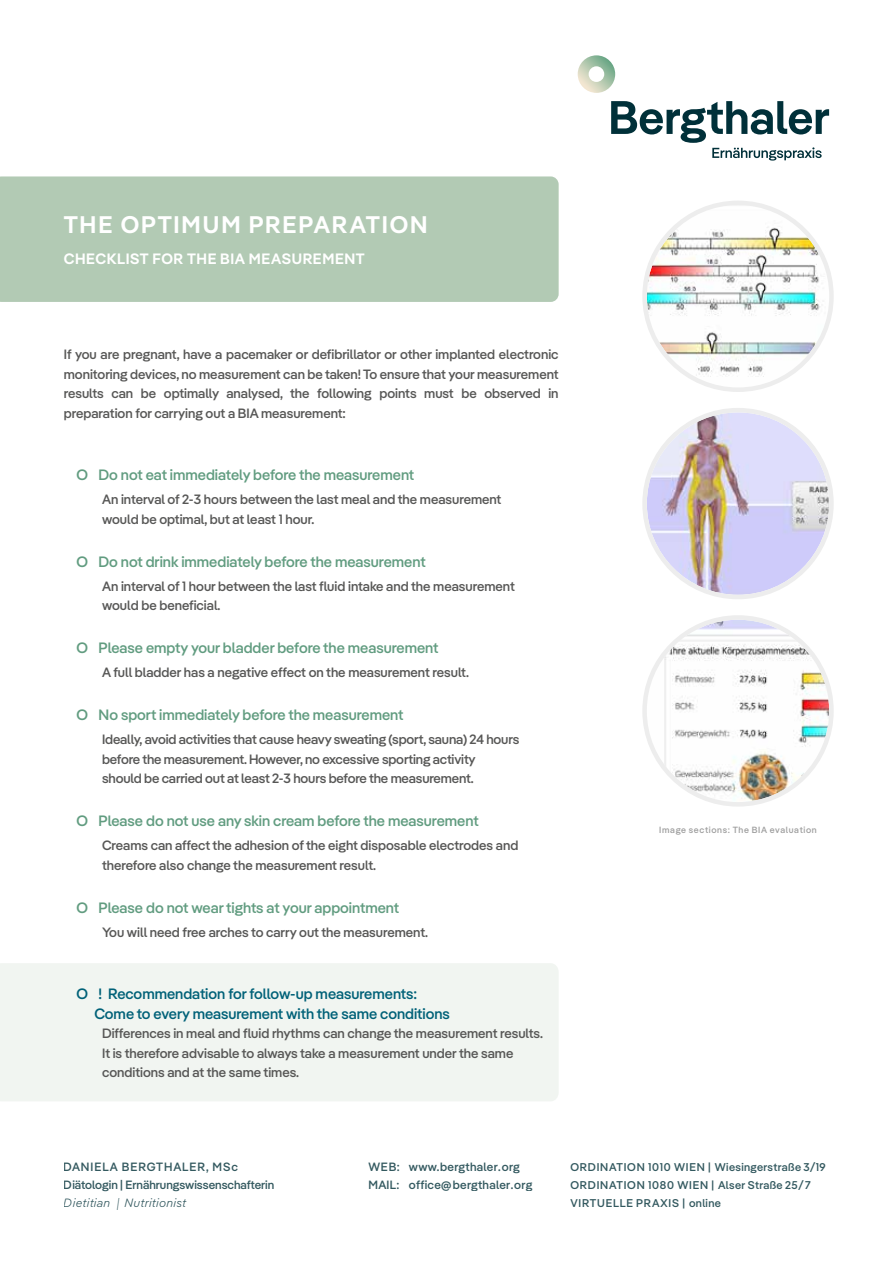
<style>
.page{position:relative;width:893px;height:1263px;background:#fff}
.page>*{position:absolute;margin:0;border:0;box-sizing:border-box;transform-origin:0 0}
.t1{font:600 24px "Pangea";letter-spacing:.075em;color:#fff}
.t2{font:500 15px "Pangea";color:#619c80}
.t3{font:500 15px/19.5px "Pangea";color:#006178}
.t4{font:600 15px "Pangea";letter-spacing:.045em;color:#fff}
.t5{font:500 13.5px/19.5px "Pangea";color:#575756}
.t6{font:500 12px/18px "Pangea";color:#003038}
.t7{font:500 12px/18px "Pangea";letter-spacing:.025em;color:#003038}
.t8{font:italic 300 12px "Pangea Text Trial";letter-spacing:.02em;color:#003038}
.t9{font:500 11.25px/18px "Pangea";letter-spacing:.06em;color:#003038}
.t10{font:500 9px "Pangea";letter-spacing:.075em;color:#878787}
.s1{font-family:"Avenir"}
</style>
<div class="page">
<svg style="left:578px;top:55px;width:37px;height:38px"></svg>
<svg style="left:611px;top:101px;width:218px;height:60px"></svg>
<div style="left:0;top:963px;width:558px;height:138px;background:#f1f5f1"></div>
<img style="left:647px;top:412px;width:182px;height:183px;border-radius:91px">
<div style="left:642px;top:408px;width:192px;height:191px;border:4px solid #ededed;border-radius:50%"></div>
<img style="left:647px;top:620px;width:182px;height:182px;border-radius:91px">
<div style="left:642px;top:615px;width:192px;height:191px;border:4px solid #ededed;border-radius:50%"></div>
<img style="left:647px;top:205px;width:182px;height:182px;border-radius:91px">
<div style="left:642px;top:201px;width:192px;height:191px;border:4px solid #ededed;border-radius:50%"></div>
<div style="left:0;top:176px;width:559px;height:126px;background:#b2cab4"></div>
<h1 class="t1" style="left:64px;top:207px;width:365px">THE OPTIMUM PREPARATION</h1>
<p class="t4" style="left:64px;top:248px;width:302px">CHECKLIST FOR THE BIA MEASUREMENT</p>
<p class="t5" style="left:64px;top:344px;width:496px;text-align:justify">If you are pregnant, have a pacemaker or defibrillator or other implanted electronic monitoring devices, no measurement can be taken! To ensure that your measurement results can be optimally analysed, the following points must be observed in preparation for carrying out a BIA measurement:</p>
<p class="t2" style="left:77px;top:464px;width:339px">O Do not eat immediately before the measurement</p>
<p class="t5" style="left:102px;top:489px;width:401px">An interval of 2-3 hours between the last meal and the measurement would be optimal, but at least 1 hour.</p>
<p class="t2" style="left:77px;top:551px;width:351px">O Do not drink immediately before the measurement</p>
<p class="t5" style="left:102px;top:576px;width:414px">An interval of 1 hour between the last fluid intake and the measurement would be beneficial.</p>
<p class="t2" style="left:77px;top:637px;width:363px">O Please empty your bladder before the measurement</p>
<p class="t5" style="left:102px;top:662px;width:368px">A full bladder has a negative effect on the measurement result.</p>
<p class="t2" style="left:77px;top:704px;width:328px">O No sport immediately before the measurement</p>
<p class="t5" style="left:102px;top:729px;width:419px">Ideally, avoid activities that cause heavy sweating (sport, sauna) 24 hours before the measurement. However, no excessive sporting activity<br>should be carried out at least 2-3 hours before the measurement.</p>
<p class="t2" style="left:77px;top:810px;width:404px">O Please do not use any skin cream before the measurement</p>
<p class="t5" style="left:102px;top:835px;width:418px">Creams can affect the adhesion of the eight disposable electrodes and therefore also change the measurement result.</p>
<p class="t2" style="left:77px;top:897px;width:324px">O Please do not wear tights at your appointment</p>
<p class="t5" style="left:102px;top:922px;width:327px">You will need free arches to carry out the measurement.</p>
<p class="t3" style="left:94px;top:984px;width:357px;text-indent:-18px">O ! Recommendation for follow-up measurements:<br>Come to every measurement with the same conditions</p>
<p class="t5" style="left:102px;top:1023px;width:442px">Differences in meal and fluid rhythms can change the measurement results.<br>It is therefore advisable to always take a measurement under the same conditions and at the same times.</p>
<p class="t10" style="left:659px;top:824px;width:159px">Image sections: The BIA evaluation</p>
<p class="t6" style="left:64px;top:1157px;width:212px">DANIELA BERGTHALER, MSc<br>Diätologin | Ernährungswissenschafterin</p>
<p class="t8" style="left:64px;top:1195px;width:124px">Dietitian <span class="s1">|</span> Nutritionist</p>
<p class="t7" style="left:368px;top:1157px;width:165px">WEB: www.bergthaler.org<br>MAIL: office@bergthaler.org</p>
<p class="t9" style="left:570px;top:1157px;width:256px">ORDINATION 1010 WIEN | Wiesingerstraße 3/19<br>ORDINATION 1080 WIEN | Alser Straße 25/7<br>VIRTUELLE PRAXIS | online</p>
</div>
